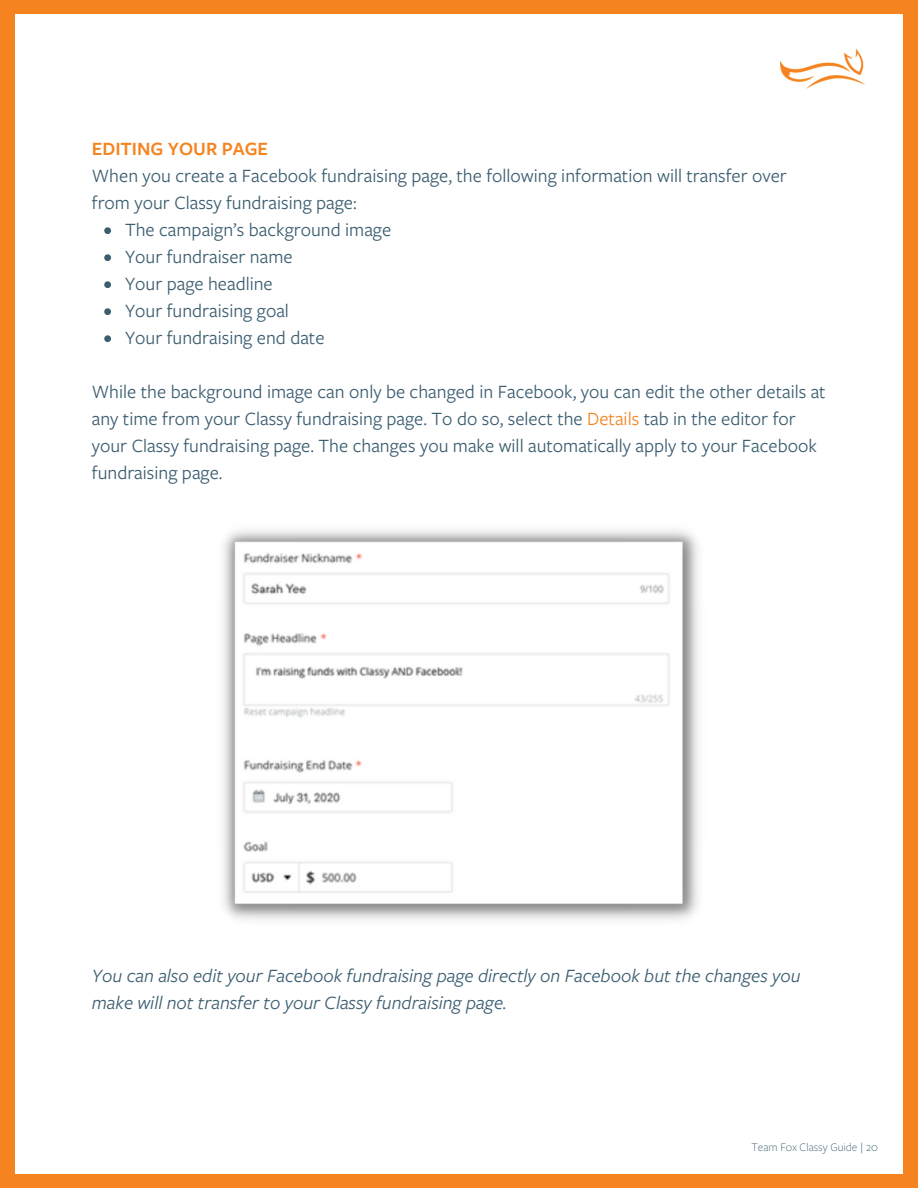
<style>
.page{position:relative;width:918px;height:1188px;background:#f58420}
.page>*{position:absolute;margin:0;border:0;box-sizing:border-box;transform-origin:0 0}
.t1{font:19.5px/27px "Freight Sans Pro";color:#3b5d70}
.t2{font:italic 19.5px/27px "Freight Sans Pro";color:#3b5d70}
.t3{font:600 19.5px "Freight Sans Pro";color:#f58420}
.t4{font:300 12px "Freight Sans Pro";color:#3b5d70}
.s1{color:#f58420}
</style>
<div class="page">
<div style="left:15px;top:14px;width:888px;height:1160px;background:#fff"></div>
<img style="left:779px;top:48px;width:86px;height:41px">
<img style="left:223px;top:530px;width:476px;height:390px">
<svg style="left:104px;top:227px;width:7px;height:7px"></svg>
<svg style="left:104px;top:254px;width:7px;height:7px"></svg>
<svg style="left:104px;top:281px;width:7px;height:7px"></svg>
<svg style="left:104px;top:308px;width:7px;height:7px"></svg>
<svg style="left:104px;top:335px;width:7px;height:7px"></svg>
<p class="t3" style="left:92px;top:136px;width:178px">EDITING YOUR PAGE</p>
<p class="t1" style="left:92px;top:162px;width:697px">When you create a Facebook fundraising page, the following information will transfer over from your Classy fundraising page:</p>
<p class="t1" style="left:125px;top:216px;width:268px">The campaign’s background image<br>Your fundraiser name<br>Your page headline<br>Your fundraising goal<br>Your fundraising end date</p>
<p class="t1" style="left:92px;top:378px;width:735px">While the background image can only be changed in Facebook, you can edit the other details at any time from your Classy fundraising page. To do so, select the <span class="s1">Details</span> tab in the editor for your Classy fundraising page. The changes you make will automatically apply to your Facebook fundraising page.</p>
<p class="t2" style="left:92px;top:961px;width:710px">You can also edit your Facebook fundraising page directly on Facebook but the changes you make will not transfer to your Classy fundraising page.</p>
<p class="t4" style="left:751px;top:1141px;width:128px">Team Fox Classy Guide | 20</p>
</div>
